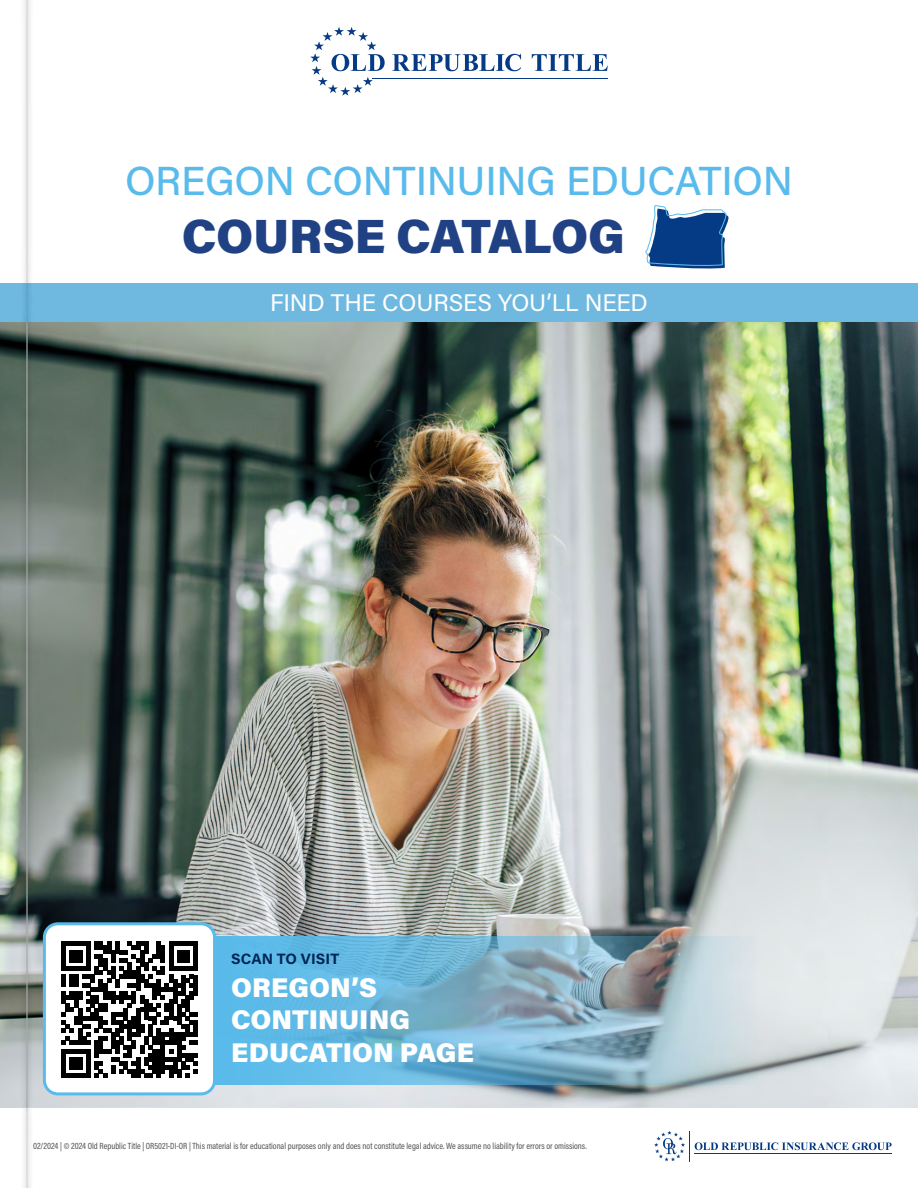
<style>
.page{position:relative;width:918px;height:1188px;background:#fff}
.page>*{position:absolute;margin:0;border:0;box-sizing:border-box;transform-origin:0 0}
.t1{font:900 48px "Acumin Pro";letter-spacing:-.005em;color:#204285}
.t2{font:500 40.5px "Acumin Pro";letter-spacing:-.01em;color:#59bbeb}
.t3{font:900 27px/32.4px "Acumin Pro";color:#fff}
.t4{font:24px "Acumin Pro";letter-spacing:-.005em;color:#fff}
.t5{font:700 15px "Acumin Pro";letter-spacing:.01em;color:#002453}
.t6{font:9px "Acumin Pro Cond";color:#4d4d4f}
.s1{color:#fff}
</style>
<div class="page">
<img style="left:0;top:322px;width:918px;height:786px">
<div style="left:0;top:284px;width:918px;height:38px;background:#6fb9e1"></div>
<div style="left:20px;top:0;width:14px;height:289px;background:#f6f6f6"></div>
<hr style="left:26px;top:0;width:2px;height:284px;background:#d2d3d4">
<div style="left:20px;top:1101px;width:14px;height:87px;background:#f6f6f6"></div>
<hr style="left:26px;top:1107px;width:2px;height:81px;background:#d2d3d4">
<div style="left:20px;top:316px;width:14px;height:798px;background:#000;opacity:.47"></div>
<hr style="left:26px;top:322px;width:2px;height:786px;background:#a5a8aa">
<div style="left:20px;top:278px;width:14px;height:50px;background:#000;opacity:.47"></div>
<hr style="left:26px;top:284px;width:2px;height:38px;background:#4fa6cf">
<svg style="left:645px;top:205px;width:84px;height:64px"></svg>
<svg style="left:216px;top:936px;width:541px;height:149px;background:#7fb5cf"></svg>
<div style="left:44px;top:924px;width:170px;height:170px;background:#fff;border-radius:14px"></div>
<div style="left:43px;top:922px;width:173px;height:173px;border:3px solid #59bbeb;border-radius:14px"></div>
<svg style="left:62px;top:942px;width:136px;height:136px"></svg>
<svg style="left:695px;top:1142px;width:197px;height:8px"></svg>
<hr style="left:690px;top:1131px;width:1px;height:30px;background:#053b84">
<hr style="left:695px;top:1153px;width:197px;height:1px;background:#053b84">
<svg style="left:654px;top:1131px;width:31px;height:30px"></svg>
<svg style="left:392px;top:54px;width:129px;height:17px"></svg>
<svg style="left:532px;top:54px;width:76px;height:17px"></svg>
<svg style="left:310px;top:27px;width:75px;height:69px"></svg>
<hr style="left:373px;top:78px;width:235px;height:1px;background:#053b84">
<h2 class="t2" style="left:125px;top:153px;width:669px">OREGON CONTINUING EDUCATION</h2>
<h1 class="t1" style="left:182px;top:202px;width:556px">COURSE CATALOG<span class="s1">____</span></h1>
<h3 class="t4" style="left:270px;top:286px;width:379px">FIND THE COURSES YOU’LL NEED</h3>
<h3 class="t5" style="left:231px;top:949px;width:110px">SCAN TO VISIT</h3>
<h3 class="t3" style="left:231px;top:970px;width:244px">OREGON’S<br>CONTINUING<br>EDUCATION PAGE</h3>
<p class="t6" style="left:33px;top:1140px;width:555px">02/2024 | © 2024 Old Republic Title | OR5021-DI-OR | This material is for educational purposes only and does not constitute legal advice. We assume no liability for errors or omissions.</p>
</div>
